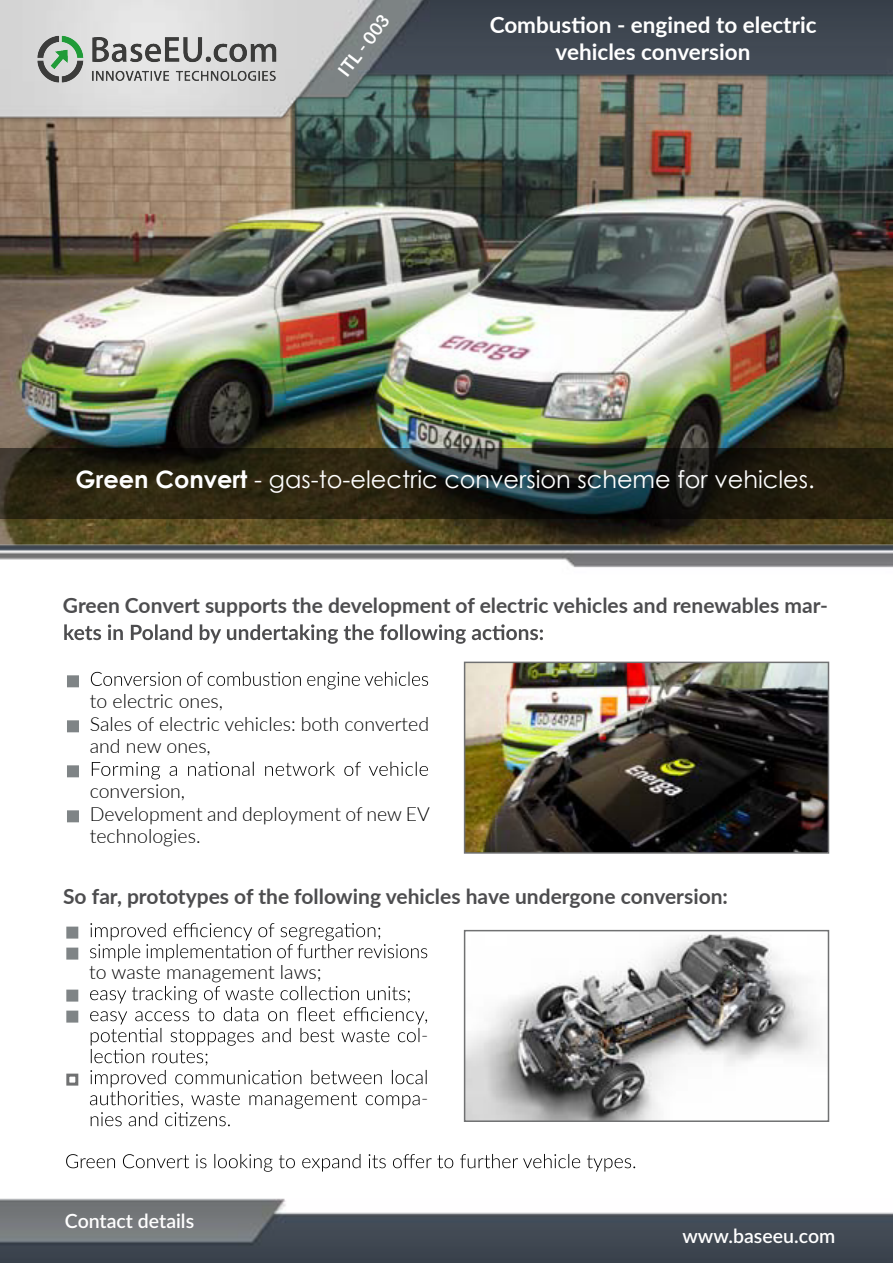
<style>
.page{position:relative;width:893px;height:1263px;background:#fff}
.page>*{position:absolute;margin:0;border:0;box-sizing:border-box;transform-origin:0 0}
.t1{font:24px "Century Gothic";color:#fff}
.t2{font:700 22.5px/27px "Lato";color:#fff;text-align:center}
.t3{font:700 21px "Lato";color:#4d4d4f}
.t4{font:300 19.5px/22.5px "Lato";color:#000}
.t5{font:600 19.5px "Lato";color:#fff}
.t6{font:700 18px "Lato";color:#fff}
.s1{font-weight:700}
</style>
<div class="page">
<img style="left:0;top:0;width:893px;height:1263px">
<img style="left:467px;top:665px;width:359px;height:186px">
<div style="left:464px;top:662px;width:365px;height:192px;border:2px solid #707172"></div>
<img style="left:467px;top:933px;width:359px;height:186px">
<div style="left:464px;top:930px;width:365px;height:192px;border:2px solid #707172"></div>
<svg style="left:0;top:449px;width:893px;height:70px;background:#252418"></svg>
<div style="left:67px;top:675px;width:12px;height:12px;background:#7f8486"></div>
<svg style="left:91px;top:672px;width:337px;height:17px"></svg>
<div style="left:67px;top:720px;width:12px;height:12px;background:#7f8486"></div>
<div style="left:67px;top:765px;width:12px;height:12px;background:#7f8486"></div>
<svg style="left:92px;top:762px;width:336px;height:17px"></svg>
<div style="left:67px;top:810px;width:12px;height:12px;background:#7f8486"></div>
<div style="left:66px;top:926px;width:12px;height:12px;background:#7f8486;border:3px solid #7f8486"></div>
<div style="left:66px;top:947px;width:12px;height:12px;background:#7f8486;border:3px solid #7f8486"></div>
<svg style="left:90px;top:923px;width:337px;height:38px"></svg>
<div style="left:66px;top:989px;width:12px;height:12px;background:#7f8486;border:3px solid #7f8486"></div>
<div style="left:66px;top:1010px;width:12px;height:12px;background:#7f8486;border:3px solid #7f8486"></div>
<div style="left:66px;top:1073px;width:12px;height:12px;border:3px solid #707172"></div>
<svg style="left:90px;top:986px;width:337px;height:140px"></svg>
<svg style="left:64px;top:624px;width:479px;height:20px"></svg>
<svg style="left:66px;top:1154px;width:569px;height:18px"></svg>
<img style="left:36px;top:36px;width:244px;height:46px">
<p class="t6" style="left:332px;top:66px;width:73px;rotate:-53deg">ITL - 003</p>
<p class="t2" style="left:490px;top:11px;width:328px">Combustion - engined to electric vehicles conversion</p>
<p class="t1" style="left:76px;top:462px;width:741px"><span class="s1">Green Convert</span> - gas-to-electric conversion scheme for vehicles.</p>
<p class="t3" style="left:63px;top:590px;width:766px">Green Convert supports the development of electric vehicles and renewables mar-</p>
<p class="t4" style="left:90px;top:689px;width:341px">to electric ones,<br>Sales of electric vehicles: both converted and new ones,</p>
<p class="t4" style="left:90px;top:779px;width:342px">conversion,<br>Development and deployment of new EV technologies.</p>
<p class="t3" style="left:63px;top:881px;width:666px">So far, prototypes of the following vehicles have undergone conversion:</p>
<p class="t4" style="left:89px;top:960px;width:234px">to waste management laws;</p>
<p class="t5" style="left:65px;top:1206px;width:131px">Contact details</p>
<p class="t4" style="left:421px;top:1023px;width:9px">-</p>
<p class="t4" style="left:421px;top:1086px;width:9px">-</p>
<p class="t5" style="left:682px;top:1222px;width:154px">www.baseeu.com</p>
</div>
